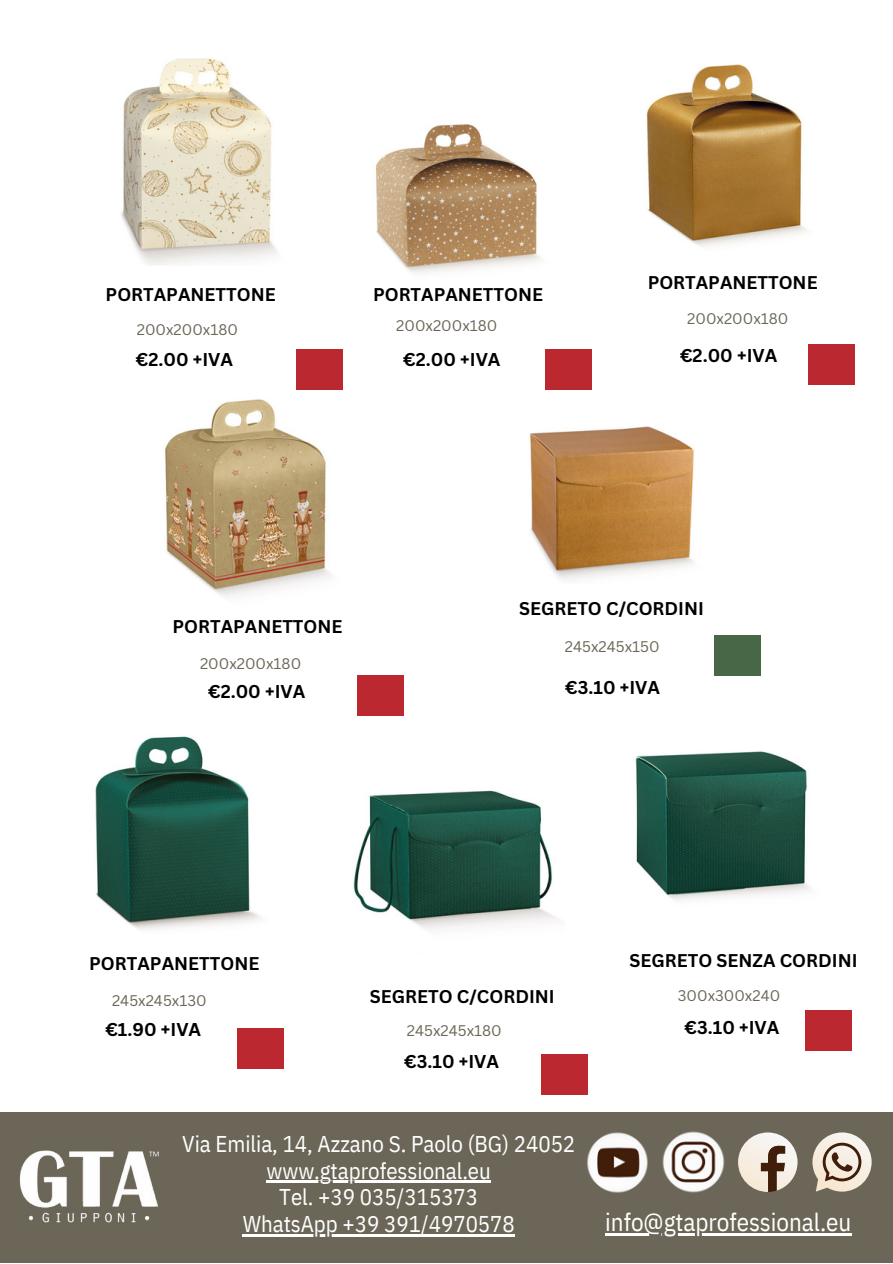
<style>
.page{position:relative;width:893px;height:1264px;background:#fff}
.page>*{position:absolute;margin:0;border:0;box-sizing:border-box;transform-origin:0 0}
.t1{font:25.05px "IBM Plex Sans Cond";color:#fff}
.t2{font:22.8px "IBM Plex Sans Cond";color:#fff}
.t3{font:700 18px "Canva Sans";color:#000}
.t4{font:700 17.85px "Canva Sans";color:#000}
.t5{font:15px "Canva Sans";color:#6b6657}
</style>
<div class="page">
<img style="left:121px;top:58px;width:157px;height:207px">
<img style="left:165px;top:399px;width:166px;height:198px">
<img style="left:95px;top:736px;width:166px;height:194px">
<img style="left:375px;top:124px;width:166px;height:150px">
<img style="left:530px;top:426px;width:164px;height:155px">
<img style="left:353px;top:790px;width:204px;height:140px">
<img style="left:646px;top:64px;width:161px;height:184px">
<img style="left:635px;top:751px;width:175px;height:149px">
<div style="left:296px;top:349px;width:47px;height:41px;background:#bc282f"></div>
<div style="left:545px;top:349px;width:47px;height:41px;background:#bc282f"></div>
<div style="left:808px;top:344px;width:46px;height:41px;background:#bc282f"></div>
<div style="left:357px;top:675px;width:46px;height:40px;background:#bc282f"></div>
<div style="left:714px;top:634px;width:46px;height:41px;background:#486746"></div>
<div style="left:237px;top:1028px;width:46px;height:41px;background:#bc282f"></div>
<div style="left:541px;top:1053px;width:47px;height:41px;background:#bc282f"></div>
<div style="left:804px;top:1010px;width:47px;height:41px;background:#bc282f"></div>
<div style="left:0;top:1112px;width:892px;height:150px;background:#6b6657"></div>
<img style="left:19px;top:1150px;width:140px;height:73px">
<img style="left:587px;top:1131px;width:138px;height:62px">
<svg style="left:738px;top:1132px;width:59px;height:59px"></svg>
<svg style="left:812px;top:1132px;width:59px;height:59px"></svg>
<hr style="left:605px;top:1233px;width:246px;height:2px;background:#fff">
<hr style="left:266px;top:1180px;width:225px;height:2px;background:#fff">
<hr style="left:243px;top:1234px;width:271px;height:2px;background:#fff">
<p class="t4" style="left:106px;top:281px;width:171px">PORTAPANETTONE</p>
<p class="t5" style="left:137px;top:318px;width:103px">200x200x180</p>
<p class="t4" style="left:373px;top:281px;width:171px">PORTAPANETTONE</p>
<p class="t5" style="left:396px;top:315px;width:103px">200x200x180</p>
<p class="t4" style="left:647px;top:270px;width:171px">PORTAPANETTONE</p>
<p class="t5" style="left:687px;top:308px;width:103px">200x200x180</p>
<p class="t3" style="left:136px;top:347px;width:99px">€2.00 +IVA</p>
<p class="t3" style="left:680px;top:343px;width:99px">€2.00 +IVA</p>
<p class="t3" style="left:403px;top:347px;width:99px">€2.00 +IVA</p>
<p class="t4" style="left:172px;top:614px;width:171px">PORTAPANETTONE</p>
<p class="t5" style="left:200px;top:653px;width:103px">200x200x180</p>
<p class="t3" style="left:208px;top:678px;width:99px">€2.00 +IVA</p>
<p class="t4" style="left:519px;top:596px;width:186px">SEGRETO C/CORDINI</p>
<p class="t5" style="left:565px;top:636px;width:96px">245x245x150</p>
<p class="t3" style="left:565px;top:674px;width:96px">€3.10 +IVA</p>
<p class="t4" style="left:89px;top:951px;width:171px">PORTAPANETTONE</p>
<p class="t4" style="left:629px;top:948px;width:229px">SEGRETO SENZA CORDINI</p>
<p class="t5" style="left:112px;top:990px;width:96px">245x245x130</p>
<p class="t4" style="left:370px;top:983px;width:186px">SEGRETO C/CORDINI</p>
<p class="t5" style="left:678px;top:984px;width:104px">300x300x240</p>
<p class="t3" style="left:105px;top:1016px;width:97px">€1.90 +IVA</p>
<p class="t5" style="left:407px;top:1020px;width:96px">245x245x180</p>
<p class="t3" style="left:684px;top:1015px;width:96px">€3.10 +IVA</p>
<p class="t3" style="left:404px;top:1048px;width:96px">€3.10 +IVA</p>
<p class="t2" style="left:182px;top:1128px;width:394px">Via Emilia, 14, Azzano S. Paolo (BG) 24052</p>
<p class="t2" style="left:266px;top:1155px;width:226px">www.gtaprofessional.eu</p>
<p class="t2" style="left:279px;top:1182px;width:200px">Tel. +39 035/315373</p>
<p class="t2" style="left:243px;top:1208px;width:273px">WhatsApp +39 391/4970578</p>
<p class="t1" style="left:605px;top:1205px;width:247px">info@gtaprofessional.eu</p>
</div>
